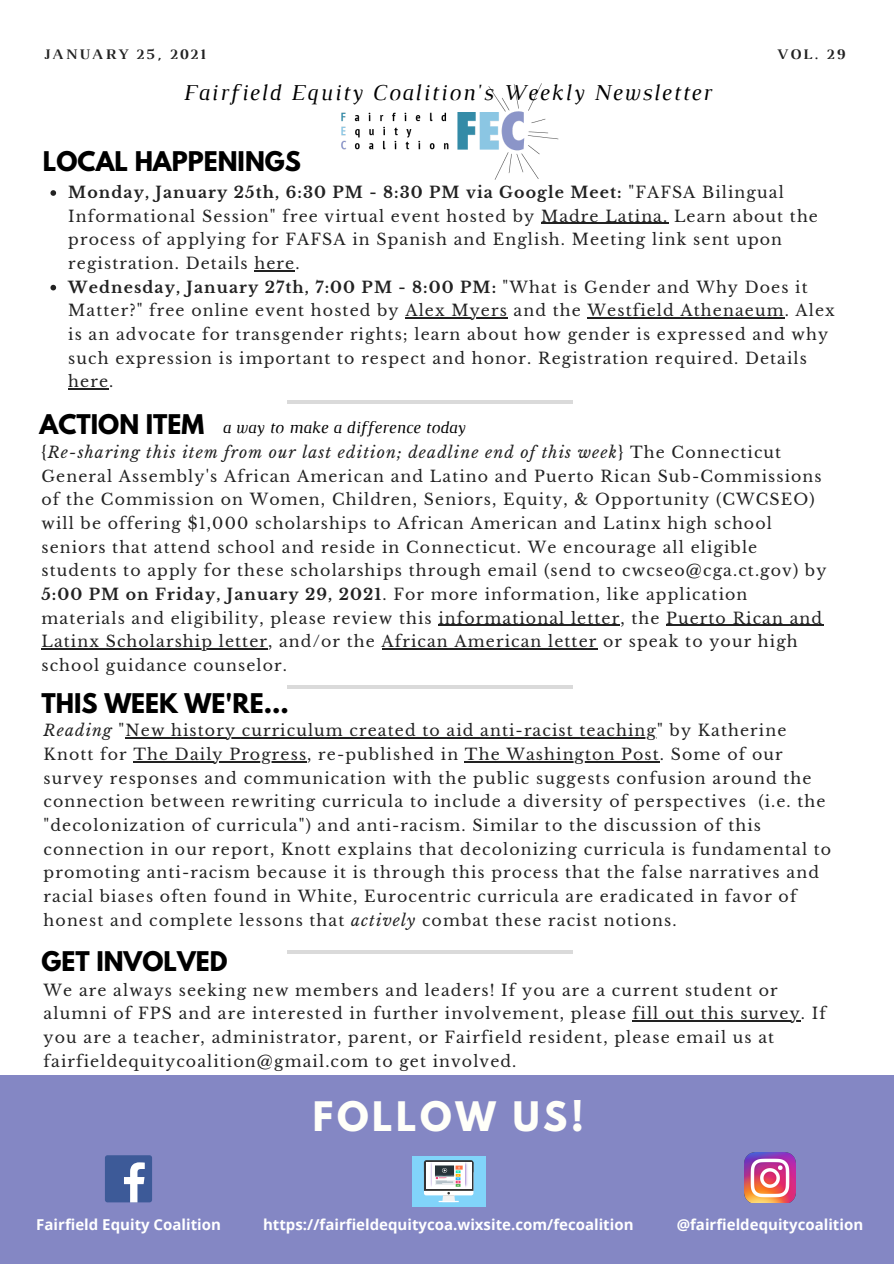
<style>
.page{position:relative;width:894px;height:1264px;background:#fff}
.page>*{position:absolute;margin:0;border:0;box-sizing:border-box;transform-origin:0 0}
.t1{font:700 36px "League Spartan";letter-spacing:.1em;color:#fffff9}
.t2{font:700 24px "League Spartan";color:#000}
.t3{font:italic 23.25px "Luthier";letter-spacing:.07em;color:#000}
.t4{font:italic 17.4px "Luthier";color:#000}
.t5{font:15.75px/23.7px "Libre Baskerville";letter-spacing:.07em;color:#222}
.t6{font:700 15px "Open Sans";color:#fff}
.t7{font:700 14.85px "Luthier";letter-spacing:.14em;color:#222}
.s1{font-weight:700}
.s2{font-style:italic}
</style>
<div class="page">
<hr style="left:287px;top:950px;width:285px;height:3px;background:#000">
<svg style="left:50px;top:190px;width:6px;height:6px"></svg>
<hr style="left:541px;top:223px;width:127px;height:1px;background:#222">
<hr style="left:254px;top:270px;width:41px;height:1px;background:#222">
<svg style="left:50px;top:285px;width:6px;height:5px"></svg>
<hr style="left:405px;top:317px;width:103px;height:1px;background:#222">
<hr style="left:587px;top:317px;width:197px;height:1px;background:#222">
<hr style="left:68px;top:388px;width:41px;height:1px;background:#222">
<hr style="left:287px;top:401px;width:285px;height:3px;background:#000">
<hr style="left:632px;top:1020px;width:168px;height:1px;background:#222">
<hr style="left:438px;top:624px;width:182px;height:2px;background:#222">
<hr style="left:666px;top:624px;width:157px;height:2px;background:#222">
<hr style="left:41px;top:648px;width:227px;height:1px;background:#222">
<hr style="left:381px;top:648px;width:216px;height:1px;background:#222">
<div style="left:0;top:1075px;width:893px;height:188px;background:#8487c4"></div>
<img style="left:744px;top:1152px;width:51px;height:50px">
<div style="left:105px;top:1155px;width:47px;height:47px;background:#3d5a98;border-radius:3px"></div>
<svg style="left:124px;top:1162px;width:21px;height:40px"></svg>
<div style="left:412px;top:1155px;width:73px;height:51px;background:#81d4fa"></div>
<svg style="left:424px;top:1160px;width:49px;height:42px;background:#b8c2c7"></svg>
<hr style="left:125px;top:737px;width:532px;height:1px;background:#222">
<hr style="left:133px;top:761px;width:174px;height:1px;background:#222">
<hr style="left:465px;top:761px;width:194px;height:1px;background:#222">
<img style="left:341px;top:83px;width:218px;height:97px">
<hr style="left:287px;top:685px;width:285px;height:4px;background:#dadada">
<p class="t7" style="left:44px;top:49px;width:163px">JANUARY 25, 2021</p>
<p class="t7" style="left:776px;top:49px;width:70px">VOL. 29</p>
<p class="t3" style="left:183px;top:84px;width:529px">Fairfield Equity Coalition's Weekly Newsletter</p>
<p class="t2" style="left:43px;top:149px;width:259px">LOCAL HAPPENINGS</p>
<p class="t5" style="left:68px;top:181px;width:751px"><span class="s1">Monday, January 25th, 6:30 PM - 8:30 PM via Google Meet:</span> "FAFSA Bilingual Informational Session" free virtual event hosted by Madre Latina. Learn about the process of applying for FAFSA in Spanish and English. Meeting link sent upon registration. Details here.</p>
<p class="t5" style="left:68px;top:275px;width:767px"><span class="s1">Wednesday, January 27th, 7:00 PM - 8:00 PM:</span> "What is Gender and Why Does it Matter?" free online event hosted by Alex Myers and the Westfield Athenaeum. Alex is an advocate for transgender rights; learn about how gender is expressed and why such expression is important to respect and honor. Registration required. Details here.</p>
<p class="t2" style="left:40px;top:413px;width:166px">ACTION ITEM</p>
<p class="t4" style="left:222px;top:420px;width:244px">a way to make a difference today</p>
<p class="t5" style="left:41px;top:440px;width:786px">{<span class="s2">Re-sharing this item from our last edition; deadline end of this week</span>} The Connecticut General Assembly's African American and Latino and Puerto Rican Sub-Commissions of the Commission on Women, Children, Seniors, Equity, &amp; Opportunity (CWCSEO) will be offering $1,000 scholarships to African American and Latinx high school seniors that attend school and reside in Connecticut. We encourage all eligible students to apply for these scholarships through email (send to cwcseo@cga.ct.gov) by <span class="s1">5:00 PM on Friday, January 29, 2021</span>. For more information, like application materials and eligibility, please review this informational letter, the Puerto Rican and Latinx Scholarship letter, and/or the African American letter or speak to your high school guidance counselor.</p>
<p class="t2" style="left:42px;top:691px;width:249px">THIS WEEK WE'RE...</p>
<p class="t5" style="left:44px;top:719px;width:788px"><span class="s2">Reading</span> "New history curriculum created to aid anti-racist teaching" by Katherine Knott for The Daily Progress, re-published in The Washington Post. Some of our survey responses and communication with the public suggests confusion around the connection between rewriting curricula to include a diversity of perspectives (i.e. the "decolonization of curricula") and anti-racism. Similar to the discussion of this connection in our report, Knott explains that decolonizing curricula is fundamental to promoting anti-racism because it is through this process that the false narratives and racial biases often found in White, Eurocentric curricula are eradicated in favor of honest and complete lessons that <span class="s2">actively</span> combat these racist notions.</p>
<p class="t2" style="left:42px;top:949px;width:187px">GET INVOLVED</p>
<p class="t5" style="left:44px;top:978px;width:783px">We are always seeking new members and leaders! If you are a current student or alumni of FPS and are interested in further involvement, please fill out this survey. If you are a teacher, administrator, parent, or Fairfield resident, please email us at fairfieldequitycoalition@gmail.com to get involved.</p>
<p class="t1" style="left:313px;top:1098px;width:272px">FOLLOW US!</p>
<p class="t6" style="left:36px;top:1213px;width:186px">Fairfield Equity Coalition</p>
<p class="t6" style="left:263px;top:1213px;width:372px">https://fairfieldequitycoa.wixsite.com/fecoalition</p>
<p class="t6" style="left:676px;top:1213px;width:188px">@fairfieldequitycoalition</p>
</div>
